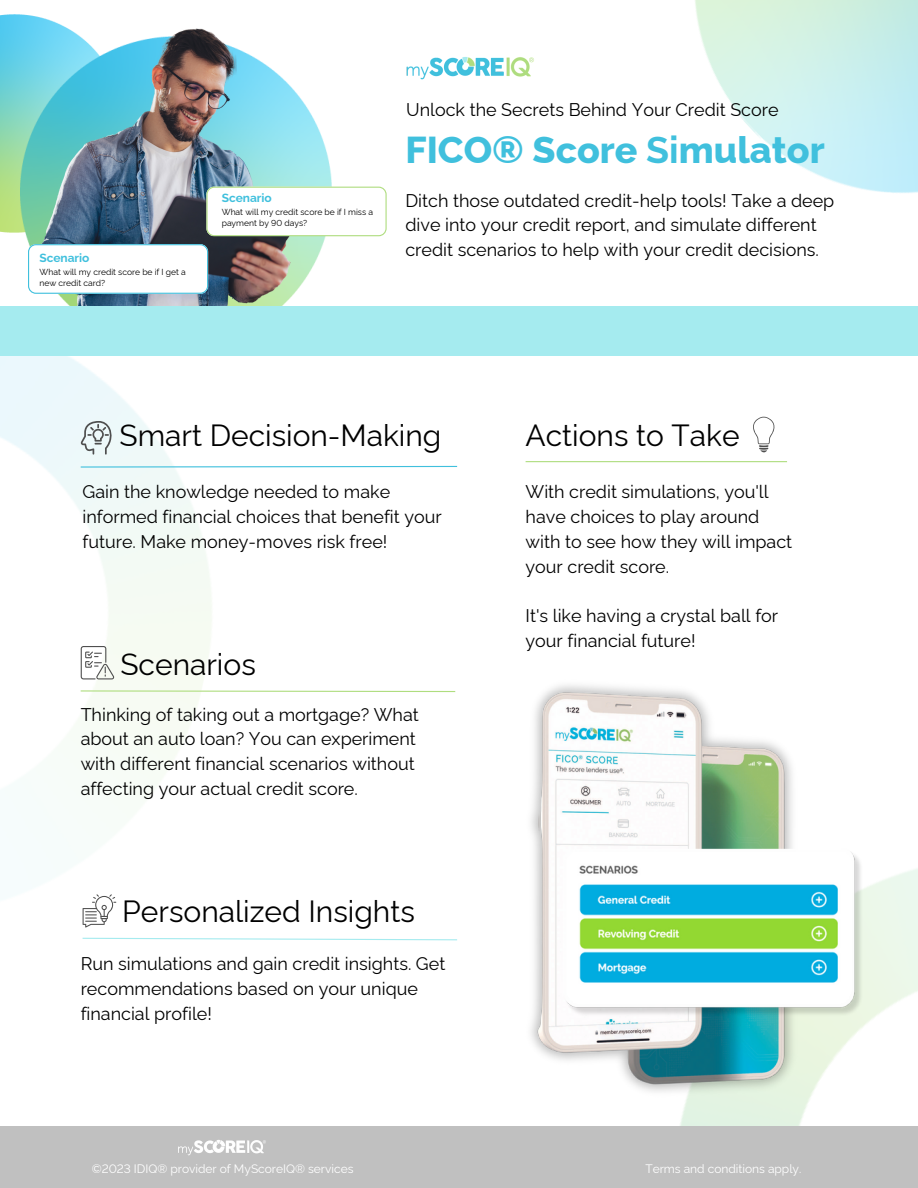
<style>
.page{position:relative;width:918px;height:1188px;background:#fff}
.page>*{position:absolute;margin:0;border:0;box-sizing:border-box;transform-origin:0 0}
.t1{font:800 37.5px "Rawline";color:#40c0dd}
.t2{font:30px "Rawline";color:#000}
.t3{font:18px/24.8px "Rawline";color:#000}
.t4{font:12px "Rawline";color:#fff}
.t5{font:700 12px "Rawline";color:#40c0dd}
.t6{font:8.55px/11.4px "Rawline";color:#000}
.s1{font-weight:700}
</style>
<div class="page">
<img style="left:695px;top:0;width:223px;height:193px">
<img style="left:0;top:15px;width:30px;height:217px">
<img style="left:20px;top:36px;width:10px;height:208px">
<img style="left:30px;top:15px;width:310px;height:291px">
<svg style="left:206px;top:187px;width:180px;height:49px"></svg>
<svg style="left:28px;top:244px;width:180px;height:50px"></svg>
<div style="left:0;top:306px;width:918px;height:49px;background:#a5ebef"></div>
<img style="left:407px;top:57px;width:127px;height:23px">
<hr style="left:526px;top:461px;width:261px;height:1px;background:#afdd7f">
<svg style="left:753px;top:417px;width:22px;height:35px"></svg>
<div style="left:0;top:1126px;width:918px;height:62px;background:#c0c0c0"></div>
<img style="left:178px;top:1140px;width:88px;height:16px">
<img style="left:531px;top:685px;width:379px;height:441px">
<img style="left:557px;top:848px;width:314px;height:170px;border-radius:11px">
<svg style="left:82px;top:937px;width:375px;height:4px"></svg>
<svg style="left:83px;top:894px;width:33px;height:34px"></svg>
<svg style="left:80px;top:465px;width:378px;height:3px"></svg>
<svg style="left:81px;top:421px;width:31px;height:34px"></svg>
<svg style="left:80px;top:690px;width:376px;height:3px"></svg>
<svg style="left:81px;top:646px;width:33px;height:33px"></svg>
<p class="t3" style="left:406px;top:95px;width:374px">Unlock the Secrets Behind Your Credit Score</p>
<p class="t5" style="left:39px;top:249px;width:52px">Scenario</p>
<p class="t6" style="left:39px;top:265px;width:148px">What will my credit score be if I get a new credit card?</p>
<p class="t5" style="left:222px;top:188px;width:52px">Scenario</p>
<p class="t6" style="left:222px;top:205px;width:153px">What will my credit score be if I miss a payment by 90 days?</p>
<p class="t1" style="left:405px;top:121px;width:421px">FICO® Score <span class="s1">Si</span>mulator</p>
<p class="t3" style="left:405px;top:186px;width:430px">Ditch those outdated credit-help tools! Take a deep dive into your credit report, and simulate different credit scenarios to help with your credit decisions.</p>
<p class="t2" style="left:120px;top:412px;width:323px">Smart Decision-Making</p>
<p class="t3" style="left:83px;top:478px;width:361px">Gain the knowledge needed to make informed financial choices that benefit your future. Make money-moves risk free!</p>
<p class="t2" style="left:120px;top:640px;width:137px">Scenarios</p>
<p class="t3" style="left:81px;top:700px;width:340px">Thinking of taking out a mortgage? What about an auto loan? You can experiment with different financial scenarios without affecting your actual credit score.</p>
<p class="t2" style="left:122px;top:887px;width:294px">Personalized Insights</p>
<p class="t3" style="left:81px;top:950px;width:366px">Run simulations and gain credit insights. Get recommendations based on your unique financial profile!</p>
<p class="t4" style="left:92px;top:1160px;width:263px">©2023 IDIQ® provider of MyScoreIQ® services</p>
<p class="t2" style="left:526px;top:412px;width:215px">Actions to Take</p>
<p class="t3" style="left:526px;top:478px;width:268px">With credit simulations, you'll have choices to play around with to see how they will impact your credit score.</p>
<p class="t3" style="left:526px;top:602px;width:254px">It's like having a crystal ball for your financial future!</p>
<p class="t4" style="left:645px;top:1159px;width:158px">Terms and conditions apply.</p>
</div>
